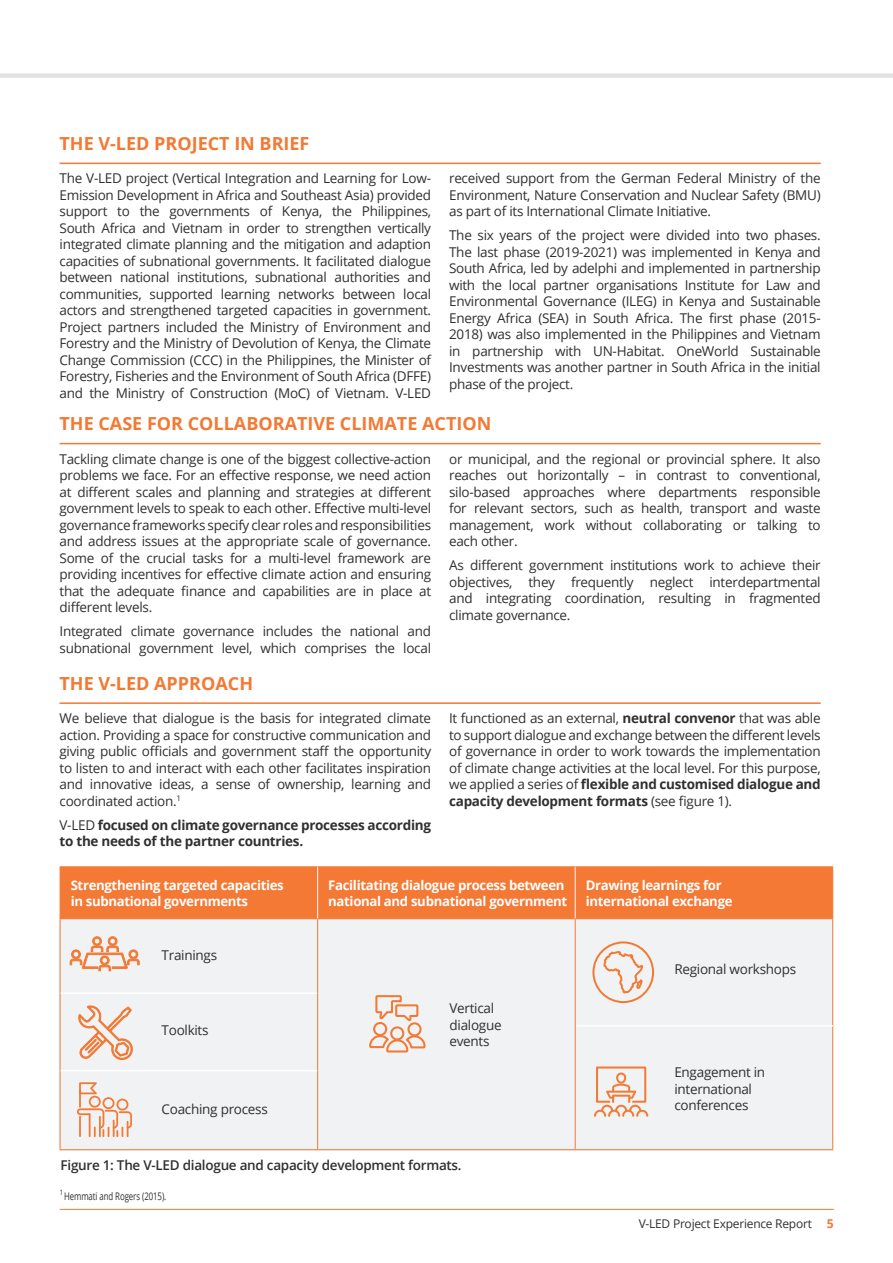
<style>
.page{position:relative;width:893px;height:1263px;background:#fff}
.page>*{position:absolute;margin:0;border:0;box-sizing:border-box;transform-origin:0 0}
.Subhead_A_-_blue_lin{font:700 18px "Open Sans";color:#f37934}
.Body_Copy{font:13.5px/16.5px "Open Sans";letter-spacing:-.02em;color:#312f30;text-align:justify}
.Body_Copy-2{font:700 13.5px/16.5px "Open Sans";letter-spacing:-.02em;color:#312f30}
.Body_Copy-3{font:600 13.5px "Open Sans";letter-spacing:-.02em;color:#312f30}
.Body_Copy-4{font:700 13.2px/16.5px "Open Sans";letter-spacing:-.025em;color:#fff}
.t1{font:12px "Open Sans";letter-spacing:-.02em;color:#312f30}
.References{font:10.5px "Open Sans";letter-spacing:-.01em;color:#312f30;scale:.75 1}
.s1{font-weight:400}
.s2{font-weight:700}
.s3{font-weight:700;font-size:12.15px;color:#f37934}
</style>
<div class="page">
<div style="left:60px;top:918px;width:773px;height:233px;background:#f1f2f3"></div>
<div style="left:61px;top:867px;width:771px;height:51px;background:#f37934"></div>
<hr style="left:60px;top:866px;width:258px;height:1px;background:#f37934">
<hr style="left:60px;top:867px;width:1px;height:51px;background:#f37934">
<hr style="left:318px;top:866px;width:257px;height:1px;background:#f37934">
<hr style="left:575px;top:866px;width:258px;height:1px;background:#f37934">
<hr style="left:832px;top:867px;width:1px;height:51px;background:#f37934">
<hr style="left:60px;top:918px;width:258px;height:1px;background:#f37934">
<hr style="left:318px;top:918px;width:257px;height:1px;background:#f37934">
<hr style="left:575px;top:918px;width:258px;height:1px;background:#f37934">
<hr style="left:60px;top:919px;width:1px;height:230px;background:#f37934">
<hr style="left:317px;top:919px;width:1px;height:230px;background:#f37934">
<hr style="left:575px;top:919px;width:1px;height:230px;background:#f37934">
<hr style="left:832px;top:919px;width:1px;height:230px;background:#f37934">
<hr style="left:60px;top:1149px;width:258px;height:1px;background:#f37934">
<hr style="left:318px;top:1149px;width:257px;height:1px;background:#f37934">
<hr style="left:575px;top:1149px;width:258px;height:1px;background:#f37934">
<hr style="left:317px;top:867px;width:1px;height:51px;background:#fff">
<hr style="left:575px;top:867px;width:1px;height:51px;background:#fff">
<hr style="left:60px;top:163px;width:761px;height:1px;background:#f37934">
<hr style="left:60px;top:443px;width:761px;height:1px;background:#f37934">
<hr style="left:60px;top:702px;width:761px;height:2px;background:#f37934">
<hr style="left:61px;top:992px;width:256px;height:2px;background:#fff">
<hr style="left:61px;top:1070px;width:256px;height:1px;background:#fff">
<hr style="left:576px;top:1025px;width:257px;height:1px;background:#fff">
<svg style="left:0;top:73px;width:893px;height:5px;background:#e3e4e6"></svg>
<hr style="left:60px;top:1209px;width:774px;height:1px;background:#f37934">
<svg style="left:70px;top:936px;width:69px;height:35px"></svg>
<svg style="left:369px;top:995px;width:56px;height:57px"></svg>
<svg style="left:602px;top:944px;width:43px;height:53px"></svg>
<div style="left:592px;top:941px;width:62px;height:62px;border:2px solid #f37a35;border-radius:50%"></div>
<svg style="left:594px;top:1066px;width:54px;height:51px"></svg>
<svg style="left:78px;top:1005px;width:55px;height:55px"></svg>
<svg style="left:77px;top:1082px;width:55px;height:55px"></svg>
<p class="Subhead_A_-_blue_lin" style="left:60px;top:131px;width:251px">THE V-LED PROJECT IN BRIEF</p>
<p class="Body_Copy" style="left:60px;top:170px;width:373px">The V-LED project (Vertical Integration and Learning for Low-Emission Development in Africa and Southeast Asia) provided support to the governments of Kenya, the Philippines, South Africa and Vietnam in order to strengthen vertically integrated climate planning and the mitigation and adaption capacities of subnational governments. It facilitated dialogue between national institutions, subnational authorities and communities, supported learning networks between local actors and strengthened targeted capacities in government.<br>Project partners included the Ministry of Environment and Forestry and the Ministry of Devolution of Kenya, the Climate Change Commission (CCC) in the Philippines, the Minister of Forestry, Fisheries and the Environment of South Africa (DFFE) and the Ministry of Construction (MoC) of Vietnam. V-LED</p>
<p class="Body_Copy" style="left:449px;top:170px;width:373px">received support from the German Federal Ministry of the Environment, Nature Conservation and Nuclear Safety (BMU) as part of its International Climate Initiative.</p>
<p class="Body_Copy" style="left:449px;top:227px;width:373px">The six years of the project were divided into two phases.<br>The last phase (2019-2021) was implemented in Kenya and South Africa, led by adelphi and implemented in partnership with the local partner organisations Institute for Law and Environmental Governance (ILEG) in Kenya and Sustainable Energy Africa (SEA) in South Africa. The first phase (2015- 2018) was also implemented in the Philippines and Vietnam in partnership with UN-Habitat. OneWorld Sustainable Investments was another partner in South Africa in the initial phase of the project.</p>
<p class="Subhead_A_-_blue_lin" style="left:60px;top:411px;width:433px">THE CASE FOR COLLABORATIVE CLIMATE ACTION</p>
<p class="Body_Copy" style="left:60px;top:450px;width:373px">Tackling climate change is one of the biggest collective-action problems we face. For an effective response, we need action at different scales and planning and strategies at different government levels to speak to each other. Effective multi-level governance frameworks specify clear roles and responsibilities and address issues at the appropriate scale of governance.<br>Some of the crucial tasks for a multi-level framework are providing incentives for effective climate action and ensuring that the adequate finance and capabilities are in place at different levels.</p>
<p class="Body_Copy" style="left:60px;top:623px;width:373px">Integrated climate governance includes the national and subnational government level, which comprises the local</p>
<p class="Body_Copy" style="left:449px;top:450px;width:373px">or municipal, and the regional or provincial sphere. It also reaches out horizontally – in contrast to conventional, silo-based approaches where departments responsible for relevant sectors, such as health, transport and waste management, work without collaborating or talking to each other.</p>
<p class="Body_Copy" style="left:449px;top:557px;width:373px">As different government institutions work to achieve their objectives, they frequently neglect interdepartmental and integrating coordination, resulting in fragmented climate governance.</p>
<p class="Subhead_A_-_blue_lin" style="left:60px;top:670px;width:195px">THE V-LED APPROACH</p>
<p class="Body_Copy" style="left:60px;top:710px;width:373px">We believe that dialogue is the basis for integrated climate action. Providing a space for constructive communication and giving public officials and government staff the opportunity to listen to and interact with each other facilitates inspiration and innovative ideas, a sense of ownership, learning and coordinated action.<sup>1</sup></p>
<p class="Body_Copy-2" style="left:60px;top:816px;width:373px"><span class="s1">V-LED</span> focused on climate governance processes according to the needs of the partner countries.</p>
<p class="Body_Copy" style="left:449px;top:710px;width:373px">It functioned as an external, <span class="s2">neutral convenor</span> that was able to support dialogue and exchange between the different levels of governance in order to work towards the implementation of climate change activities at the local level. For this purpose, we applied a series of <span class="s2">flexible and customised dialogue and capacity development formats</span> (see figure 1).</p>
<p class="Body_Copy-4" style="left:71px;top:876px;width:215px">Strengthening targeted capacities in subnational governments</p>
<p class="Body_Copy-4" style="left:328px;top:876px;width:240px">Facilitating dialogue process between national and subnational government</p>
<p class="Body_Copy-4" style="left:586px;top:876px;width:148px">Drawing learnings for international exchange</p>
<p class="Body_Copy" style="left:162px;top:946px;width:57px">Trainings</p>
<p class="Body_Copy" style="left:162px;top:1022px;width:49px">Toolkits</p>
<p class="Body_Copy" style="left:162px;top:1101px;width:108px">Coaching process</p>
<p class="Body_Copy" style="left:449px;top:1000px;width:54px;text-align:left">Vertical dialogue events</p>
<p class="Body_Copy-3" style="left:61px;top:1156px;width:403px">Figure 1: The V-LED dialogue and capacity development formats.</p>
<p class="References" style="left:60px;top:1189px;width:144px"><sup>1</sup> Hemmati and Rogers (2015).</p>
<p class="Body_Copy" style="left:674px;top:960px;width:123px">Regional workshops</p>
<p class="Body_Copy" style="left:674px;top:1063px;width:92px;text-align:left">Engagement in international conferences</p>
<p class="t1" style="left:639px;top:1215px;width:197px">V-LED Project Experience Report <span class="s3">5</span></p>
</div>
